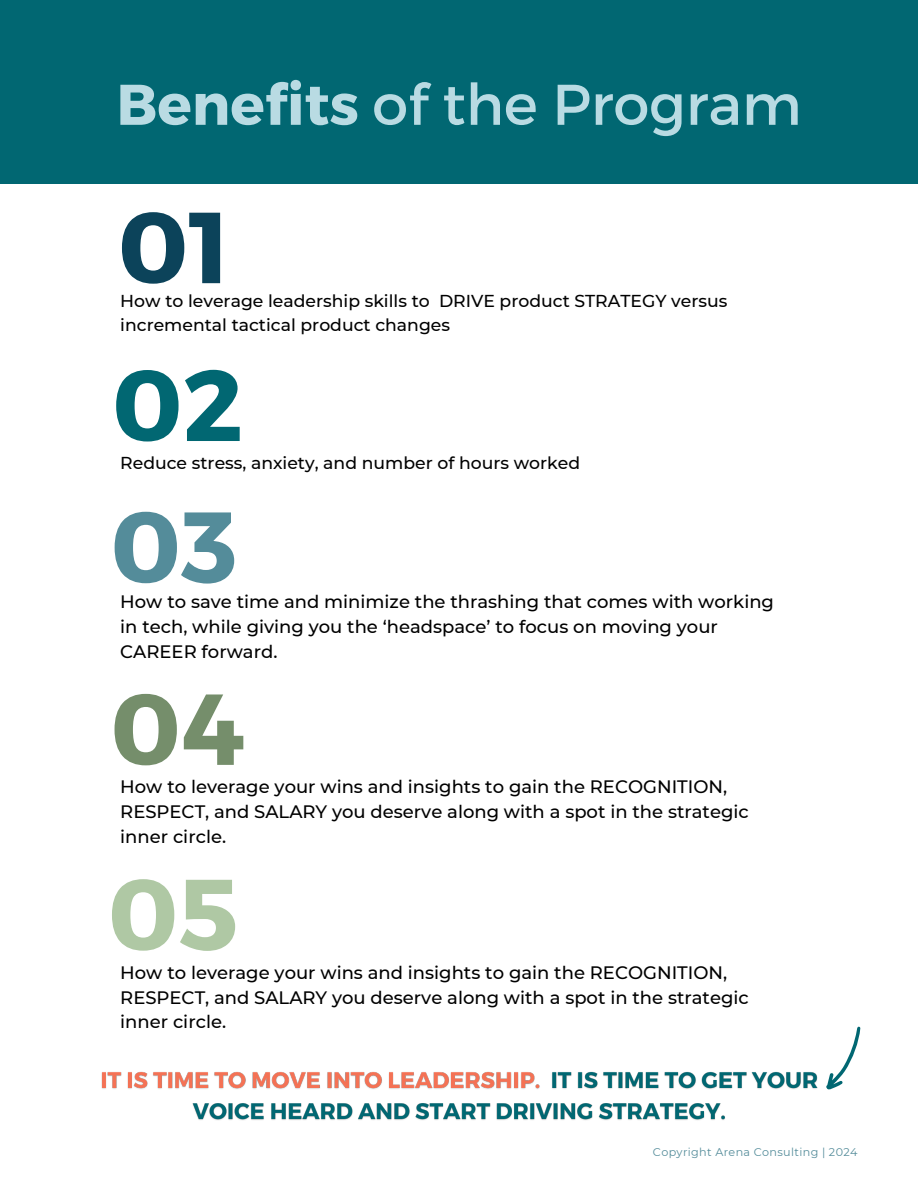
<style>
.page{position:relative;width:918px;height:1188px;background:#fff}
.page>*{position:absolute;margin:0;border:0;box-sizing:border-box;transform-origin:0 0}
.t1{font:700 100.5px "Montserrat";color:#0c435a}
.t2{font:700 100.5px "Montserrat";color:#016772}
.t3{font:700 100.5px "Montserrat";color:#548c9a}
.t4{font:700 100.5px "Montserrat";color:#758e6b}
.t5{font:700 100.5px "Montserrat";color:#afc8a4}
.t6{font:57.3px "Montserrat";color:#b9dbe3}
.t7{font:500 18px/24.8px "Montserrat";color:#000}
.t8{font:500 17.25px/23.7px "Montserrat";color:#000}
.t9{font:11.1px "Montserrat";letter-spacing:.03em;color:#548c9a}
.s1{font-weight:700}
</style>
<div class="page">
<div style="left:0;top:0;width:918px;height:183px;background:#016772"></div>
<svg style="left:826px;top:1027px;width:34px;height:63px"></svg>
<img style="left:101px;top:1071px;width:717px;height:49px">
<h3 class="t6" style="left:116px;top:67px;width:687px"><span class="s1">Benefits</span> of the Program</h3>
<h1 class="t1" style="left:118px;top:182px;width:114px">01</h1>
<p class="t8" style="left:120px;top:289px;width:609px">How to leverage leadership skills to DRIVE product STRATEGY versus incremental tactical product changes</p>
<p class="t2" style="left:112px;top:340px;width:133px">02</p>
<h3 class="t8" style="left:120px;top:450px;width:461px">Reduce stress, anxiety, and number of hours worked</h3>
<h3 class="t3" style="left:111px;top:482px;width:128px">03</h3>
<p class="t7" style="left:120px;top:589px;width:655px">How to save time and minimize the thrashing that comes with working in tech, while giving you the ‘headspace’ to focus on moving your<br>CAREER forward.</p>
<p class="t4" style="left:110px;top:664px;width:136px">04</p>
<h3 class="t7" style="left:120px;top:775px;width:630px">How to leverage your wins and insights to gain the RECOGNITION,<br>RESPECT, and SALARY you deserve along with a spot in the strategic inner circle.</h3>
<p class="t5" style="left:108px;top:849px;width:132px">05</p>
<h3 class="t7" style="left:120px;top:960px;width:630px">How to leverage your wins and insights to gain the RECOGNITION,<br>RESPECT, and SALARY you deserve along with a spot in the strategic inner circle.</h3>
<p class="t9" style="left:653px;top:1146px;width:206px">Copyright Arena Consulting | 2024</p>
</div>
